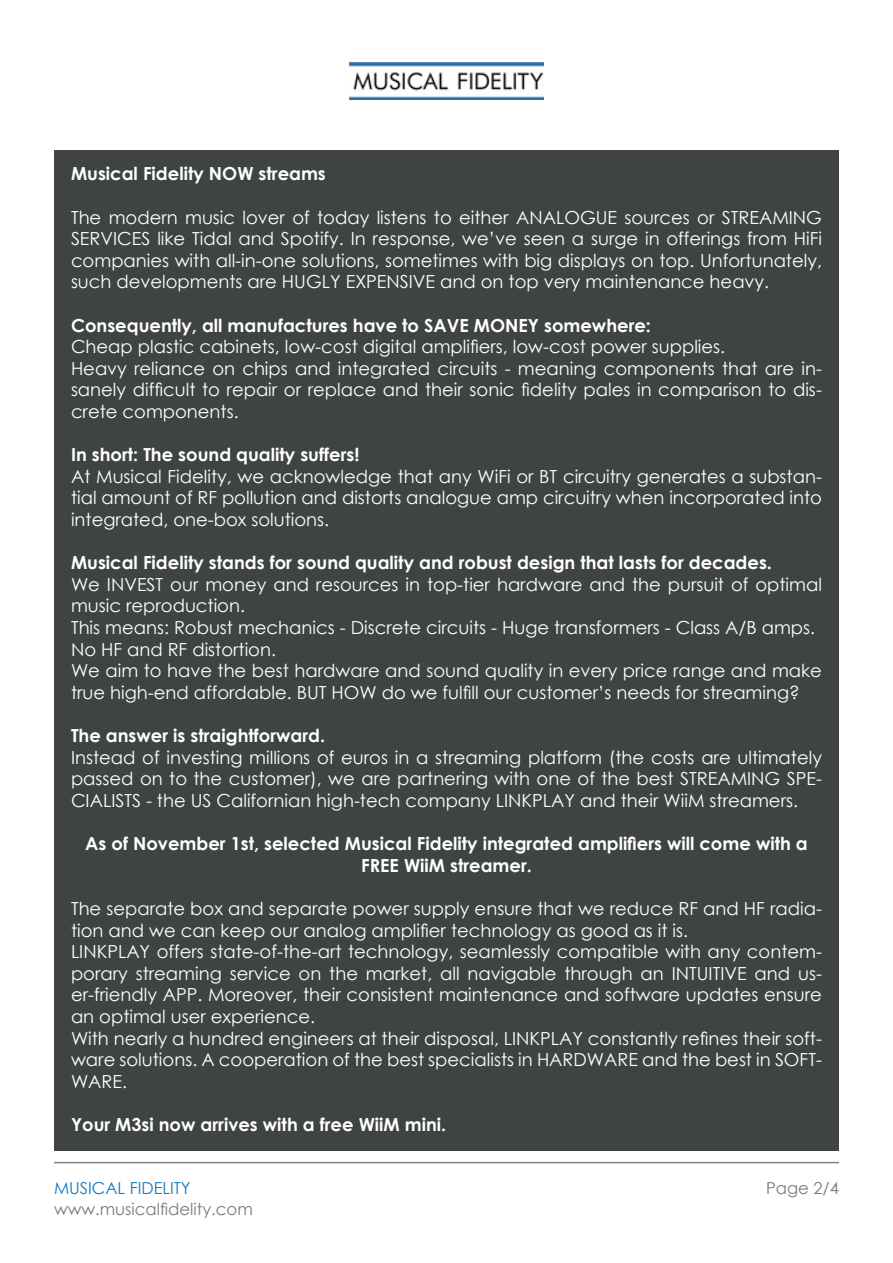
<style>
.page{position:relative;width:893px;height:1263px;background:#fff}
.page>*{position:absolute;margin:0;border:0;box-sizing:border-box;transform-origin:0 0}
.t1{font:18px/21.6px "Century Gothic";color:#fff;text-align:justify}
.t2{font:700 18px "Century Gothic";color:#fff}
.t3{font:16.5px "Century Gothic";color:#767c81}
.t4{font:16.5px "Century Gothic";color:#107bc1}
</style>
<div class="page">
<hr style="left:54px;top:1162px;width:785px;height:1px;background:#818386">
<img style="left:350px;top:63px;width:193px;height:37px">
<div style="left:54px;top:150px;width:785px;height:1000px;background:#404344"></div>
<p class="t2" style="left:71px;top:160px;width:256px">Musical Fidelity NOW streams</p>
<p class="t1" style="left:71px;top:206px;width:752px">The modern music lover of today listens to either ANALOGUE sources or STREAMING SERVICES like Tidal and Spotify. In response, we’ve seen a surge in offerings from HiFi companies with all-in-one solutions, sometimes with big displays on top. Unfortunately, such developments are HUGLY EXPENSIVE and on top very maintenance heavy.</p>
<p class="t2" style="left:71px;top:311px;width:581px">Consequently, all manufactures have to SAVE MONEY somewhere:</p>
<p class="t1" style="left:71px;top:336px;width:656px">Cheap plastic cabinets, low-cost digital amplifiers, low-cost power supplies.</p>
<p class="t1" style="left:71px;top:357px;width:752px">Heavy reliance on chips and integrated circuits - meaning components that are in&shy;sanely difficult to repair or replace and their sonic fidelity pales in comparison to dis&shy;crete components.</p>
<p class="t2" style="left:71px;top:441px;width:290px">In short: The sound quality suffers!</p>
<p class="t1" style="left:71px;top:465px;width:752px">At Musical Fidelity, we acknowledge that any WiFi or BT circuitry generates a substan&shy;tial amount of RF pollution and distorts analogue amp circuitry when incorporated into integrated, one-box solutions.</p>
<p class="t2" style="left:71px;top:549px;width:702px">Musical Fidelity stands for sound quality and robust design that lasts for decades.</p>
<p class="t1" style="left:71px;top:573px;width:752px">We INVEST our money and resources in top-tier hardware and the pursuit of optimal music reproduction.</p>
<p class="t1" style="left:71px;top:616px;width:746px">This means: Robust mechanics - Discrete circuits - Huge transformers - Class A/B amps.</p>
<p class="t1" style="left:71px;top:638px;width:207px">No HF and RF distortion.</p>
<p class="t1" style="left:71px;top:660px;width:752px">We aim to have the best hardware and sound quality in every price range and make true high-end affordable. BUT HOW do we fulfill our customer’s needs for streaming?</p>
<p class="t2" style="left:71px;top:722px;width:256px">The answer is straightforward.</p>
<p class="t1" style="left:71px;top:746px;width:752px">Instead of investing millions of euros in a streaming platform (the costs are ultimately passed on to the customer), we are partnering with one of the best STREAMING SPE-CIALISTS - the US Californian high-tech company LINKPLAY and their WiiM streamers.</p>
<p class="t2" style="left:85px;top:830px;width:724px">As of November 1st, selected Musical Fidelity integrated amplifiers will come with a</p>
<p class="t2" style="left:361px;top:851px;width:172px">FREE WiiM streamer.</p>
<p class="t1" style="left:71px;top:897px;width:752px">The separate box and separate power supply ensure that we reduce RF and HF radia&shy;tion and we can keep our analog amplifier technology as good as it is.</p>
<p class="t1" style="left:71px;top:940px;width:752px">LINKPLAY offers state-of-the-art technology, seamlessly compatible with any contem&shy;porary streaming service on the market, all navigable through an INTUITIVE and us&shy;er-friendly APP. Moreover, their consistent maintenance and software updates ensure an optimal user experience.</p>
<p class="t1" style="left:71px;top:1027px;width:752px">With nearly a hundred engineers at their disposal, LINKPLAY constantly refines their soft&shy;ware solutions. A cooperation of the best specialists in HARDWARE and the best in SOFT-WARE.</p>
<p class="t2" style="left:71px;top:1111px;width:377px">Your M3si now arrives with a free WiiM mini.</p>
<p class="t4" style="left:54px;top:1176px;width:138px">MUSICAL FIDELITY</p>
<p class="t3" style="left:766px;top:1176px;width:74px">Page 2/4</p>
<p class="t3" style="left:54px;top:1197px;width:200px">www.musicalfidelity.com</p>
</div>
